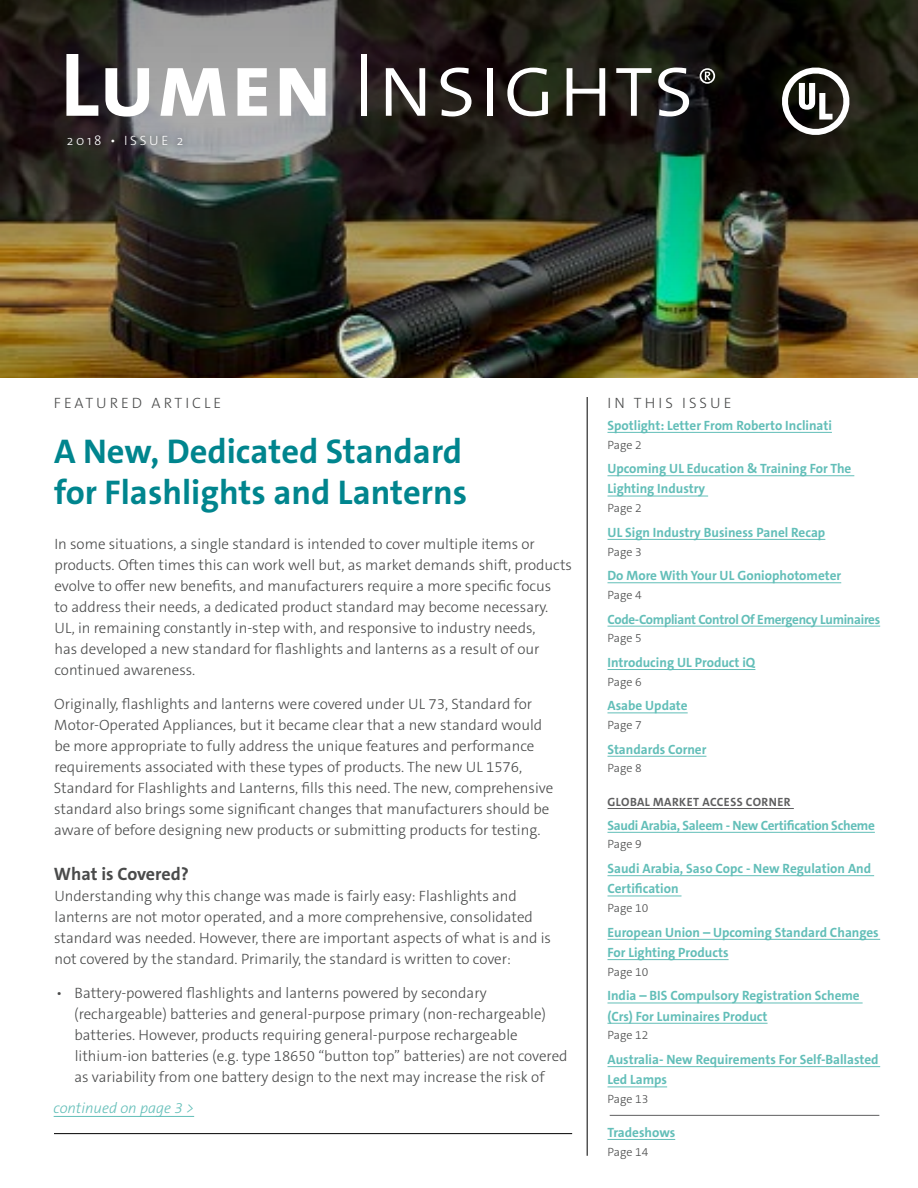
<style>
.page{position:relative;width:918px;height:1188px;background:#fff}
.page>*{position:absolute;margin:0;border:0;box-sizing:border-box;transform-origin:0 0}
.t1{font:700 34.5px/40.5px "The Sans C5";color:#00858e}
.t2{font:700 18px "The Sans C5";letter-spacing:-.005em;color:#4a4b4b}
.t3{font:300 15px/21px "The Sans C5";color:#4a4b4b}
.t4{font:300 15px "The Sans C5";letter-spacing:.2em;color:#4a4b4b}
.t5{font:italic 300 15px "The Sans C5";color:#62beb8}
.t6{font:700 13.5px/20.2px "The Sans C5";color:#62beb8}
.t7{font:700 13.5px "The Sans C5";letter-spacing:-.02em;color:#62beb8}
.t8{font:300 13.5px "The Sans C5";letter-spacing:.2em;color:#fff}
.t9{font:300 12px "The Sans C5";letter-spacing:-.005em;color:#4a4b4b}
.t10{font:700 12px "The Sans C5";letter-spacing:.04em;color:#5e5e5f}
</style>
<div class="page">
<hr style="left:587px;top:397px;width:1px;height:759px;background:#000">
<img style="left:0;top:0;width:918px;height:378px">
<hr style="left:608px;top:432px;width:224px;height:1px;background:#62beb8">
<hr style="left:608px;top:475px;width:246px;height:1px;background:#62beb8">
<hr style="left:608px;top:496px;width:100px;height:1px;background:#62beb8">
<hr style="left:608px;top:539px;width:217px;height:1px;background:#62beb8">
<hr style="left:608px;top:583px;width:233px;height:1px;background:#62beb8">
<hr style="left:608px;top:626px;width:272px;height:1px;background:#62beb8">
<hr style="left:608px;top:669px;width:147px;height:1px;background:#62beb8">
<hr style="left:608px;top:713px;width:80px;height:1px;background:#62beb8">
<hr style="left:608px;top:756px;width:98px;height:1px;background:#62beb8">
<hr style="left:608px;top:808px;width:186px;height:1px;background:#5e5e5f">
<hr style="left:608px;top:832px;width:267px;height:1px;background:#62beb8">
<hr style="left:608px;top:875px;width:266px;height:1px;background:#62beb8">
<hr style="left:608px;top:896px;width:74px;height:1px;background:#62beb8">
<hr style="left:608px;top:939px;width:272px;height:1px;background:#62beb8">
<hr style="left:608px;top:959px;width:121px;height:1px;background:#62beb8">
<hr style="left:608px;top:1003px;width:255px;height:1px;background:#62beb8">
<hr style="left:608px;top:1023px;width:160px;height:1px;background:#62beb8">
<hr style="left:608px;top:1066px;width:272px;height:1px;background:#62beb8">
<hr style="left:608px;top:1087px;width:59px;height:1px;background:#62beb8">
<hr style="left:608px;top:1139px;width:67px;height:1px;background:#62beb8">
<hr style="left:54px;top:1116px;width:140px;height:1px;background:#62beb8">
<hr style="left:54px;top:1133px;width:518px;height:1px;background:#000">
<div style="left:60px;top:127px;width:130px;height:26px;background:#000;opacity:.75"></div>
<hr style="left:610px;top:1115px;width:269px;height:1px;background:#5e5e5f">
<svg style="left:779px;top:64px;width:74px;height:74px"></svg>
<svg style="left:66px;top:54px;width:32px;height:62px"></svg>
<svg style="left:105px;top:68px;width:44px;height:49px"></svg>
<svg style="left:160px;top:68px;width:65px;height:48px"></svg>
<svg style="left:237px;top:68px;width:30px;height:48px"></svg>
<svg style="left:280px;top:68px;width:46px;height:48px"></svg>
<div style="left:361px;top:54px;width:6px;height:62px;background:#fff"></div>
<svg style="left:386px;top:68px;width:39px;height:48px"></svg>
<svg style="left:441px;top:68px;width:31px;height:49px"></svg>
<div style="left:487px;top:68px;width:6px;height:48px;background:#fff"></div>
<svg style="left:507px;top:68px;width:41px;height:48px"></svg>
<svg style="left:567px;top:68px;width:38px;height:48px"></svg>
<svg style="left:616px;top:68px;width:36px;height:48px"></svg>
<svg style="left:658px;top:68px;width:31px;height:49px"></svg>
<svg style="left:700px;top:68px;width:15px;height:16px"></svg>
<p class="t8" style="left:67px;top:132px;width:118px">2018 • ISSUE 2</p>
<p class="t4" style="left:54px;top:393px;width:169px">FEATURED ARTICLE</p>
<p class="t4" style="left:607px;top:393px;width:126px">IN THIS ISSUE</p>
<h1 class="t1" style="left:54px;top:432px;width:415px">A New, Dedicated Standard for Flashlights and Lanterns</h1>
<p class="t3" style="left:54px;top:533px;width:519px">In some situations, a single standard is intended to cover multiple items or products. Often times this can work well but, as market demands shift, products evolve to offer new benefits, and manufacturers require a more specific focus<br>to address their needs, a dedicated product standard may become necessary.<br>UL, in remaining constantly in-step with, and responsive to industry needs,<br>has developed a new standard for flashlights and lanterns as a result of our continued awareness.</p>
<p class="t3" style="left:54px;top:694px;width:501px">Originally, flashlights and lanterns were covered under UL 73, Standard for Motor-Operated Appliances, but it became clear that a new standard would be more appropriate to fully address the unique features and performance requirements associated with these types of products. The new UL 1576, Standard for Flashlights and Lanterns, fills this need. The new, comprehensive standard also brings some significant changes that manufacturers should be aware of before designing new products or submitting products for testing.</p>
<p class="t2" style="left:54px;top:862px;width:137px">What is Covered?</p>
<p class="t3" style="left:54px;top:885px;width:498px">Understanding why this change was made is fairly easy: Flashlights and lanterns are not motor operated, and a more comprehensive, consolidated standard was needed. However, there are important aspects of what is and is not covered by the standard. Primarily, the standard is written to cover:</p>
<p class="t3" style="left:74px;top:983px;width:495px;text-indent:-18px">• Battery-powered flashlights and lanterns powered by secondary (rechargeable) batteries and general-purpose primary (non-rechargeable) batteries. However, products requiring general-purpose rechargeable lithium-ion batteries (e.g. type 18650 “button top” batteries) are not covered as variability from one battery design to the next may increase the risk of</p>
<p class="t5" style="left:54px;top:1098px;width:142px">continued on page 3 &gt;</p>
<p class="t6" style="left:608px;top:415px;width:226px">Spotlight: Letter From Roberto Inclinati</p>
<p class="t9" style="left:608px;top:437px;width:36px">Page 2</p>
<p class="t6" style="left:608px;top:459px;width:245px">Upcoming UL Education &amp; Training For The<br>Lighting Industry</p>
<p class="t9" style="left:608px;top:500px;width:36px">Page 2</p>
<p class="t6" style="left:608px;top:522px;width:219px">UL Sign Industry Business Panel Recap</p>
<p class="t9" style="left:608px;top:544px;width:36px">Page 3</p>
<p class="t6" style="left:608px;top:566px;width:235px">Do More With Your UL Goniophotometer</p>
<p class="t9" style="left:608px;top:587px;width:36px">Page 4</p>
<p class="t7" style="left:608px;top:610px;width:274px">Code-Compliant Control Of Emergency Luminaires</p>
<p class="t9" style="left:608px;top:631px;width:36px">Page 5</p>
<p class="t6" style="left:608px;top:652px;width:149px">Introducing UL Product iQ</p>
<p class="t9" style="left:608px;top:674px;width:36px">Page 6</p>
<p class="t6" style="left:608px;top:696px;width:82px">Asabe Update</p>
<p class="t9" style="left:608px;top:717px;width:36px">Page 7</p>
<p class="t6" style="left:608px;top:739px;width:100px">Standards Corner</p>
<p class="t9" style="left:608px;top:761px;width:36px">Page 8</p>
<p class="t10" style="left:608px;top:794px;width:185px">GLOBAL MARKET ACCESS CORNER</p>
<p class="t7" style="left:608px;top:816px;width:269px">Saudi Arabia, Saleem - New Certification Scheme</p>
<p class="t9" style="left:608px;top:837px;width:36px">Page 9</p>
<p class="t6" style="left:608px;top:858px;width:265px">Saudi Arabia, Saso Copc - New Regulation And<br>Certification</p>
<p class="t9" style="left:608px;top:900px;width:42px">Page 10</p>
<p class="t6" style="left:608px;top:922px;width:273px">European Union – Upcoming Standard Changes<br>For Lighting Products</p>
<p class="t9" style="left:608px;top:964px;width:42px">Page 10</p>
<p class="t6" style="left:608px;top:986px;width:254px">India – BIS Compulsory Registration Scheme (Crs) For Luminaires Product</p>
<p class="t9" style="left:608px;top:1028px;width:42px">Page 12</p>
<p class="t6" style="left:608px;top:1049px;width:273px">Australia- New Requirements For Self-Ballasted<br>Led Lamps</p>
<p class="t9" style="left:608px;top:1091px;width:42px">Page 13</p>
<p class="t6" style="left:608px;top:1122px;width:69px">Tradeshows</p>
<p class="t9" style="left:608px;top:1144px;width:42px">Page 14</p>
</div>
